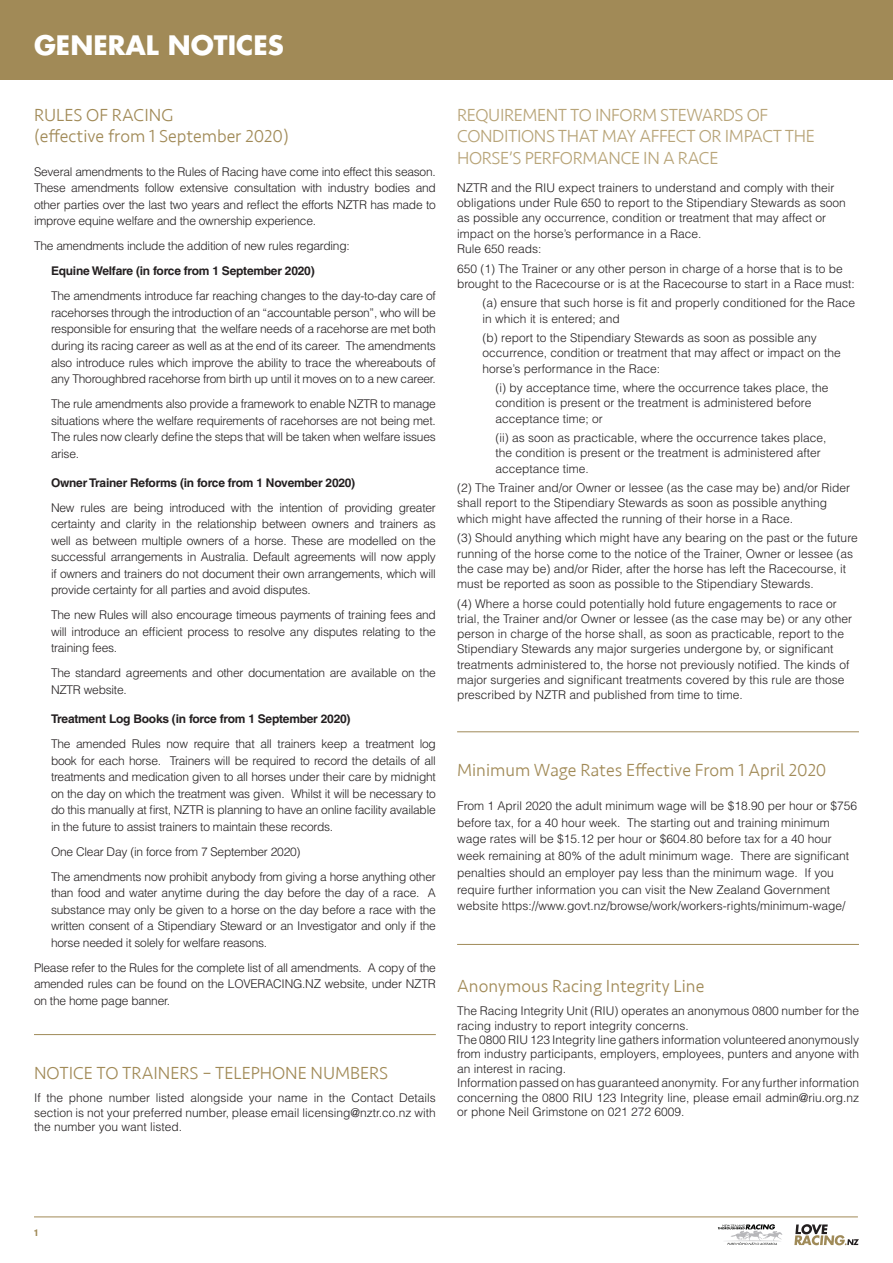
<style>
.page{position:relative;width:893px;height:1263px;background:#fff}
.page>*{position:absolute;margin:0;border:0;box-sizing:border-box;transform-origin:0 0}
.t1{font:700 26.1px "Futura";color:#fff}
.t2{font:300 18px/21.6px "Seravek";color:#a18a57}
.t3{font:300 18px/21.6px "Seravek";letter-spacing:-.02em;color:#b8a478}
.t4{font:300 12px/16.5px "Helvetica";color:#231f20}
.t5{font:300 12px/16.5px "Helvetica";letter-spacing:-.02em;color:#231f20}
.t6{font:700 12px "Helvetica";letter-spacing:-.02em;color:#231f20}
.t7{font:900 condensed 9px "Helvetica";color:#a18a57}
</style>
<div class="page">
<hr style="left:34px;top:1216px;width:824px;height:1px;background:#a18a57">
<svg style="left:718px;top:1224px;width:64px;height:21px"></svg>
<svg style="left:794px;top:1224px;width:65px;height:21px"></svg>
<div style="left:0;top:0;width:893px;height:80px;background:#a18a57"></div>
<hr style="left:457px;top:731px;width:402px;height:1px;background:#9f8a58">
<hr style="left:457px;top:944px;width:402px;height:1px;background:#9f8a58">
<hr style="left:34px;top:1034px;width:402px;height:1px;background:#9f8a58">
<h1 class="t1" style="left:34px;top:27px;width:251px">GENERAL NOTICES</h1>
<h2 class="t2" style="left:34px;top:104px;width:256px">RULES OF RACING<br>(effective from 1 September 2020)</h2>
<p class="t4" style="left:34px;top:163px;width:403px;text-align:justify">Several amendments to the Rules of Racing have come into effect this season.<br>These amendments follow extensive consultation with industry bodies and other parties over the last two years and reflect the efforts NZTR has made to improve equine welfare and the ownership experience.</p>
<p class="t5" style="left:34px;top:238px;width:317px">The amendments include the addition of new rules regarding:</p>
<p class="t6" style="left:51px;top:264px;width:265px">Equine Welfare (in force from 1 September 2020)</p>
<p class="t4" style="left:51px;top:288px;width:386px;text-align:justify">The amendments introduce far reaching changes to the day-to-day care of racehorses through the introduction of an “accountable person”, who will be responsible for ensuring that the welfare needs of a racehorse are met both during its racing career as well as at the end of its career. The amendments also introduce rules which improve the ability to trace the whereabouts of any Thoroughbred racehorse from birth up until it moves on to a new career.</p>
<p class="t4" style="left:51px;top:395px;width:386px;text-align:justify">The rule amendments also provide a framework to enable NZTR to manage situations where the welfare requirements of racehorses are not being met.<br>The rules now clearly define the steps that will be taken when welfare issues arise.</p>
<p class="t6" style="left:51px;top:475px;width:306px">Owner Trainer Reforms (in force from 1 November 2020)</p>
<p class="t4" style="left:51px;top:499px;width:386px;text-align:justify">New rules are being introduced with the intention of providing greater certainty and clarity in the relationship between owners and trainers as well as between multiple owners of a horse. These are modelled on the successful arrangements in Australia. Default agreements will now apply if owners and trainers do not document their own arrangements, which will provide certainty for all parties and avoid disputes.</p>
<p class="t4" style="left:51px;top:606px;width:386px;text-align:justify">The new Rules will also encourage timeous payments of training fees and will introduce an efficient process to resolve any disputes relating to the training fees.</p>
<p class="t5" style="left:51px;top:664px;width:386px">The standard agreements and other documentation are available on the<br>NZTR website.</p>
<p class="t6" style="left:51px;top:711px;width:301px">Treatment Log Books (in force from 1 September 2020)</p>
<p class="t4" style="left:51px;top:735px;width:386px;text-align:justify">The amended Rules now require that all trainers keep a treatment log book for each horse. Trainers will be required to record the details of all treatments and medication given to all horses under their care by midnight on the day on which the treatment was given. Whilst it will be necessary to do this manually at first, NZTR is planning to have an online facility available in the future to assist trainers to maintain these records.</p>
<p class="t5" style="left:51px;top:838px;width:386px;line-height:25px">One Clear Day (in force from 7 September 2020)<br>The amendments now prohibit anybody from giving a horse anything other</p>
<p class="t4" style="left:51px;top:884px;width:386px;text-align:justify">than food and water anytime during the day before the day of a race. A substance may only be given to a horse on the day before a race with the written consent of a Stipendiary Steward or an Investigator and only if the horse needed it solely for welfare reasons.</p>
<p class="t4" style="left:34px;top:959px;width:403px;text-align:justify">Please refer to the Rules for the complete list of all amendments. A copy of the amended rules can be found on the LOVERACING.NZ website, under NZTR on the home page banner.</p>
<h2 class="t2" style="left:34px;top:1063px;width:356px">NOTICE TO TRAINERS – TELEPHONE NUMBERS</h2>
<p class="t4" style="left:34px;top:1090px;width:403px;line-height:14.4px;text-align:justify">If the phone number listed alongside your name in the Contact Details section is not your preferred number, please email licensing@nztr.co.nz with the number you want listed.</p>
<h2 class="t3" style="left:457px;top:104px;width:359px">REQUIREMENT TO INFORM STEWARDS OF<br>CONDITIONS THAT MAY AFFECT OR IMPACT THE<br>HORSE’S PERFORMANCE IN A RACE</h2>
<p class="t4" style="left:457px;top:180px;width:390px;line-height:15.3px">NZTR and the RIU expect trainers to understand and comply with their obligations under Rule 650 to report to the Stipendiary Stewards as soon as possible any occurrence, condition or treatment that may affect or impact on the horse’s performance in a Race.<br>Rule 650 reads:</p>
<p class="t4" style="left:457px;top:260px;width:399px;line-height:15.3px">650 (1) The Trainer or any other person in charge of a horse that is to be brought to the Racecourse or is at the Racecourse to start in a Race must:</p>
<p class="t4" style="left:483px;top:295px;width:374px;line-height:15.3px">(a) ensure that such horse is fit and properly conditioned for the Race in which it is entered; and</p>
<p class="t4" style="left:483px;top:330px;width:360px;line-height:15.3px">(b) report to the Stipendiary Stewards as soon as possible any occurrence, condition or treatment that may affect or impact on the horse’s performance in the Race:</p>
<p class="t4" style="left:495px;top:380px;width:335px;line-height:15.3px">(i) by acceptance time, where the occurrence takes place, the condition is present or the treatment is administered before acceptance time; or</p>
<p class="t4" style="left:495px;top:430px;width:333px;line-height:15.3px">(ii) as soon as practicable, where the occurrence takes place, the condition is present or the treatment is administered after acceptance time.</p>
<p class="t4" style="left:457px;top:480px;width:395px;line-height:15.3px">(2) The Trainer and/or Owner or lessee (as the case may be) and/or Rider shall report to the Stipendiary Stewards as soon as possible anything which might have affected the running of their horse in a Race.</p>
<p class="t4" style="left:457px;top:530px;width:402px;line-height:15.3px">(3) Should anything which might have any bearing on the past or the future running of the horse come to the notice of the Trainer, Owner or lessee (as the case may be) and/or Rider, after the horse has left the Racecourse, it must be reported as soon as possible to the Stipendiary Stewards.</p>
<p class="t4" style="left:457px;top:595px;width:397px;line-height:15.3px">(4) Where a horse could potentially hold future engagements to race or trial, the Trainer and/or Owner or lessee (as the case may be) or any other person in charge of the horse shall, as soon as practicable, report to the Stipendiary Stewards any major surgeries undergone by, or significant treatments administered to, the horse not previously notified. The kinds of major surgeries and significant treatments covered by this rule are those prescribed by NZTR and published from time to time.</p>
<h2 class="t2" style="left:457px;top:760px;width:371px">Minimum Wage Rates Effective From 1 April 2020</h2>
<p class="t4" style="left:457px;top:797px;width:401px">From 1 April 2020 the adult minimum wage will be $18.90 per hour or $756 before tax, for a 40 hour week. The starting out and training minimum wage rates will be $15.12 per hour or $604.80 before tax for a 40 hour week remaining at 80% of the adult minimum wage. There are significant penalties should an employer pay less than the minimum wage. If you require further information you can visit the New Zealand Government website https://www.govt.nz/browse/work/workers-rights/minimum-wage/</p>
<h2 class="t2" style="left:457px;top:976px;width:249px">Anonymous Racing Integrity Line</h2>
<p class="t4" style="left:457px;top:1003px;width:403px;line-height:14.4px">The Racing Integrity Unit (RIU) operates an anonymous 0800 number for the racing industry to report integrity concerns.<br>The 0800 RIU 123 Integrity line gathers information volunteered anonymously from industry participants, employers, employees, punters and anyone with an interest in racing.<br>Information passed on has guaranteed anonymity. For any further information concerning the 0800 RIU 123 Integrity line, please email admin@riu.org.nz or phone Neil Grimstone on 021 272 6009.</p>
<p class="t7" style="left:34px;top:1227px;width:6px">1</p>
</div>
